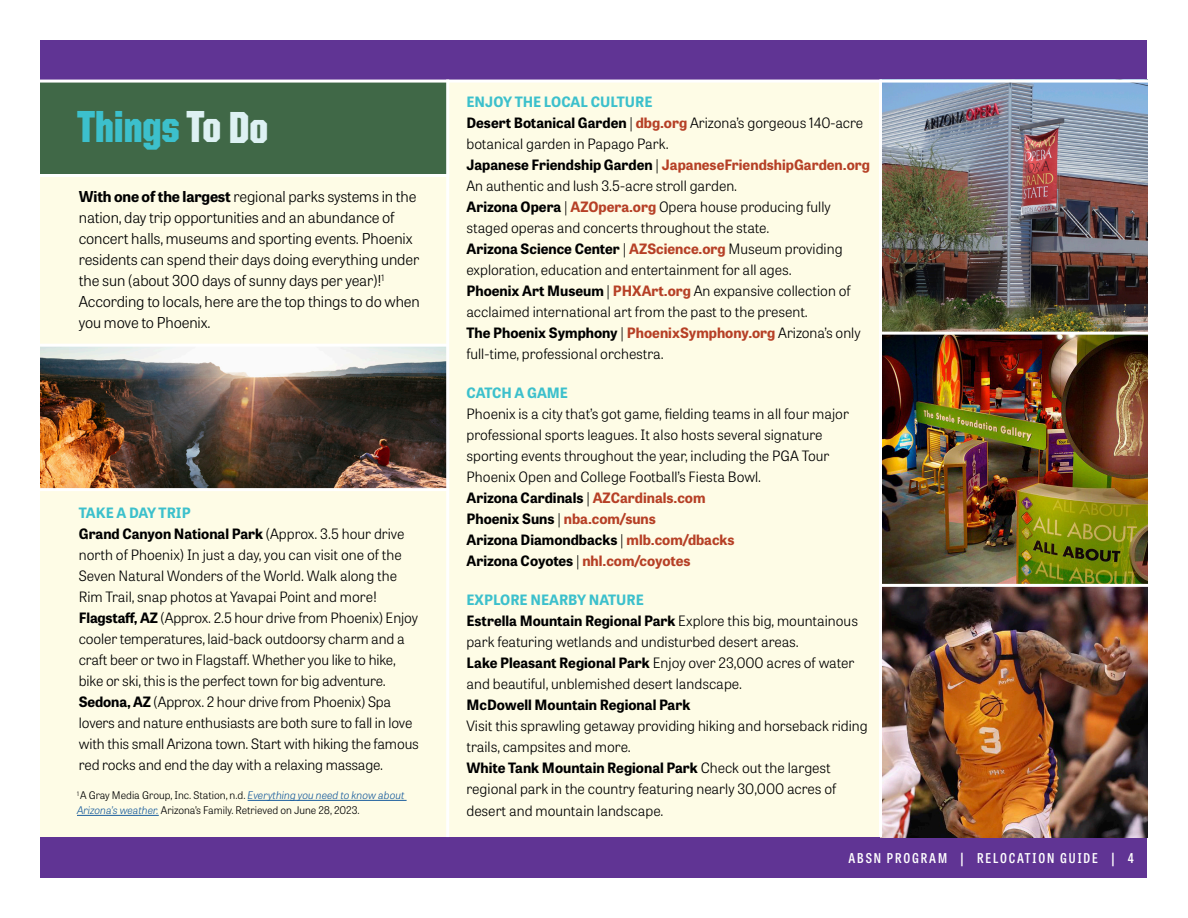
<style>
.page{position:relative;width:1188px;height:918px;background:#fff}
.page>*{position:absolute;margin:0;border:0;box-sizing:border-box;transform-origin:0 0}
.t1{font:900 45px "United Sans Cond";color:#3cc0cc}
.t2{font:300 15px/21px "Tablet Gothic";letter-spacing:-.01em;color:#000}
.t3{font:300 14.25px/21px "Tablet Gothic";color:#000}
.t4{font:700 14.25px "Tablet Gothic";color:#000}
.t5{font:700 14.25px "Tablet Gothic";color:#3cc0cc}
.t6{font:600 13.5px "Tablet Gothic Condensed";letter-spacing:.14em;color:#fff}
.t7{font:300 10.5px/15px "Tablet Gothic";color:#000}
.s1{color:#ddf1f3}
.s2{font-weight:700}
.s3{font-weight:700;color:#3cc0cc}
.s4{font-style:italic;color:#1a5d9d}
.s5{font-weight:700;color:#b64026}
</style>
<div class="page">
<div style="left:40px;top:83px;width:848px;height:754px;background:#fefce6"></div>
<div style="left:40px;top:40px;width:1108px;height:41px;background:#603494"></div>
<div style="left:40px;top:837px;width:1108px;height:41px;background:#603494"></div>
<div style="left:40px;top:81px;width:409px;height:95px;background:#406847"></div>
<img style="left:882px;top:83px;width:266px;height:754px">
<img style="left:40px;top:347px;width:406px;height:141px">
<hr style="left:0;top:344px;width:448px;height:3px;background:#fff">
<hr style="left:0;top:488px;width:448px;height:3px;background:#fff">
<hr style="left:879px;top:584px;width:297px;height:3px;background:#fff">
<hr style="left:880px;top:332px;width:298px;height:3px;background:#fff">
<hr style="left:879px;top:80px;width:3px;height:757px;background:#fff">
<hr style="left:24px;top:80px;width:1133px;height:3px;background:#fff">
<hr style="left:28px;top:174px;width:421px;height:3px;background:#fff">
<hr style="left:446px;top:80px;width:3px;height:757px;background:#fff">
<hr style="left:248px;top:800px;width:159px;height:1px;background:#1a5d9d">
<hr style="left:77px;top:815px;width:82px;height:1px;background:#1a5d9d">
<h1 class="t1" style="left:77px;top:103px;width:193px">Things <span class="s1">To Do</span></h1>
<p class="t2" style="left:79px;top:186px;width:343px"><span class="s2">With one of the largest</span> regional parks systems in the nation, day trip opportunities and an abundance of concert halls, museums and sporting events. Phoenix residents can spend their days doing everything under the sun (about 300 days of sunny days per year)!<sup>1<br></sup>According to locals, here are the top things to do when you move to Phoenix.</p>
<p class="t3" style="left:79px;top:502px;width:342px"><span class="s3">TAKE A DAY TRIP<br></span><span class="s2">Grand Canyon National Park</span> (Approx. 3.5 hour drive north of Phoenix) In just a day, you can visit one of the Seven Natural Wonders of the World. Walk along the Rim Trail, snap photos at Yavapai Point and more!<br><span class="s2">Flagstaff, AZ</span> (Approx. 2.5 hour drive from Phoenix) Enjoy cooler temperatures, laid-back outdoorsy charm and a craft beer or two in Flagstaff. Whether you like to hike, bike or ski, this is the perfect town for big adventure.<br><span class="s2">Sedona, AZ</span> (Approx. 2 hour drive from Phoenix) Spa lovers and nature enthusiasts are both sure to fall in love with this small Arizona town. Start with hiking the famous red rocks and end the day with a relaxing massage.</p>
<p class="t7" style="left:77px;top:788px;width:329px"><sup>1</sup> A Gray Media Group, Inc. Station, n.d. <span class="s4">Everything you need to know about<br>Arizona’s weather.</span> Arizona’s Family. Retrieved on June 28, 2023.</p>
<p class="t3" style="left:466px;top:91px;width:405px"><span class="s3">ENJOY THE LOCAL CULTURE<br></span><span class="s2">Desert Botanical Garden</span> | <span class="s5">dbg.org</span> Arizona’s gorgeous 140-acre botanical garden in Papago Park.<br><span class="s2">Japanese Friendship Garden</span> | <span class="s5">JapaneseFriendshipGarden.org </span>An authentic and lush 3.5-acre stroll garden.<br><span class="s2">Arizona Opera</span> | <span class="s5">AZOpera.org</span> Opera house producing fully staged operas and concerts throughout the state.<br><span class="s2">Arizona Science Center</span> | <span class="s5">AZScience.org</span> Museum providing exploration, education and entertainment for all ages.<br><span class="s2">Phoenix Art Museum</span> | <span class="s5">PHXArt.org</span> An expansive collection of acclaimed international art from the past to the present.<br><span class="s2">The Phoenix Symphony</span> | <span class="s5">PhoenixSymphony.org</span> Arizona’s only full-time, professional orchestra.</p>
<p class="t5" style="left:466px;top:383px;width:103px">CATCH A GAME</p>
<p class="t3" style="left:466px;top:403px;width:384px">Phoenix is a city that’s got game, fielding teams in all four major professional sports leagues. It also hosts several signature sporting events throughout the year, including the PGA Tour Phoenix Open and College Football’s Fiesta Bowl.<br><span class="s2">Arizona Cardinals</span> | <span class="s5">AZCardinals.com<br></span><span class="s2">Phoenix Suns</span> | <span class="s5">nba.com/suns<br></span><span class="s2">Arizona Diamondbacks</span> | <span class="s5">mlb.com/dbacks<br></span><span class="s2">Arizona Coyotes</span> | <span class="s5">nhl.com/coyotes</span></p>
<p class="t3" style="left:466px;top:589px;width:393px"><span class="s3">EXPLORE NEARBY NATURE<br></span><span class="s2">Estrella Mountain Regional Park</span> Explore this big, mountainous park featuring wetlands and undisturbed desert areas.<br><span class="s2">Lake Pleasant Regional Park</span> Enjoy over 23,000 acres of water and beautiful, unblemished desert landscape.</p>
<p class="t4" style="left:466px;top:695px;width:225px">McDowell Mountain Regional Park</p>
<p class="t3" style="left:466px;top:715px;width:403px">Visit this sprawling getaway providing hiking and horseback riding trails, campsites and more.<br><span class="s2">White Tank Mountain Regional Park</span> Check out the largest regional park in the country featuring nearly 30,000 acres of desert and mountain landscape.</p>
<p class="t6" style="left:849px;top:849px;width:287px">ABSN PROGRAM | RELOCATION GUIDE | 4</p>
</div>
